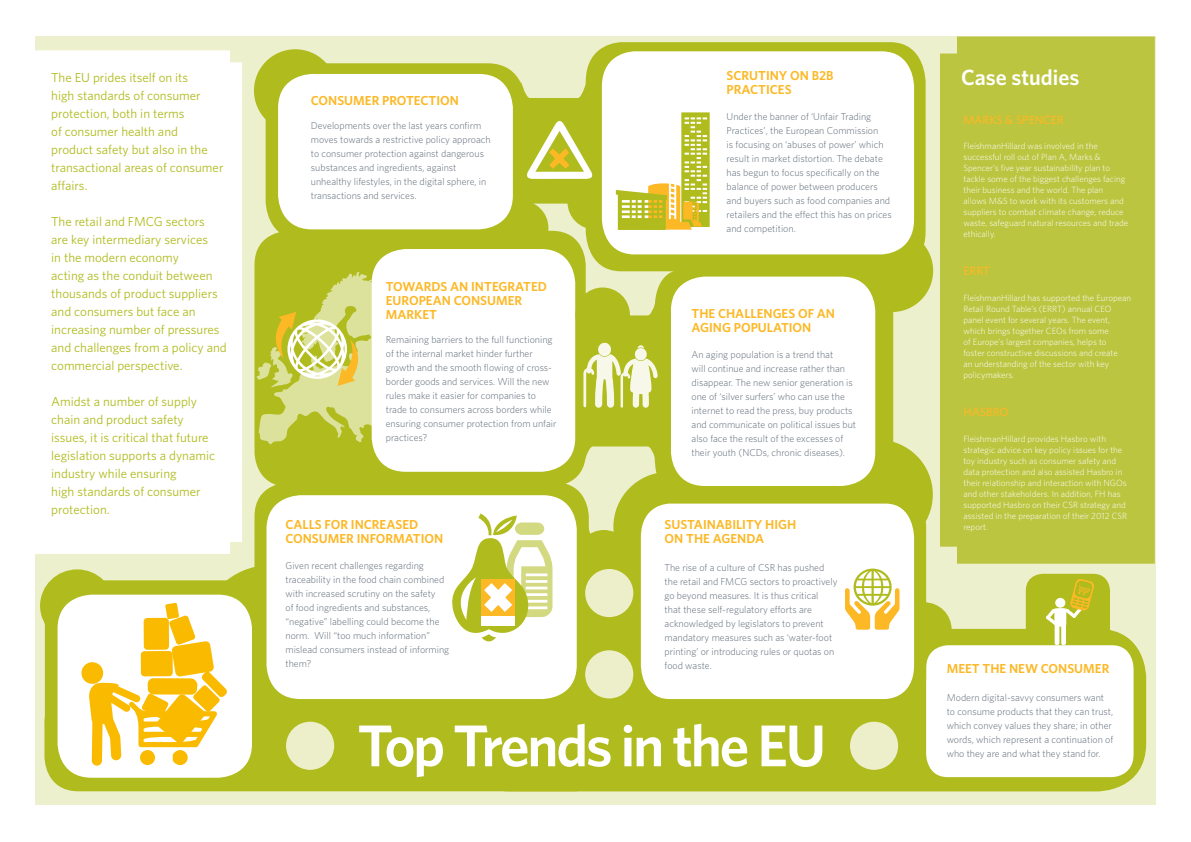
<style>
.page{position:relative;width:1191px;height:842px;background:#fff}
.page>*{position:absolute;margin:0;border:0;box-sizing:border-box;transform-origin:0 0}
.t1{font:600 59px "Whitney";letter-spacing:-.04em;color:#fff}
.t2{font:600 22px "Whitney";color:#fff}
.Paragraph_Style_1{font:13px/18px "Whitney";color:#b0bb1d}
.t3{font:600 13px "Whitney";color:#fcb825}
.t4{font:500 12px "Whitney";color:#fcb825}
.t5{font:300 10px/14px "Whitney";color:#5c6875}
.t6{font:300 9px/11px "Whitney";color:#fff}
</style>
<div class="page">
<div style="left:35px;top:36px;width:1120px;height:769px;background:#edf0cd"></div>
<div style="left:461px;top:629px;width:685px;height:162px;background:#b0bb1d;border-radius:48px"></div>
<div style="left:897px;top:602px;width:54px;height:55px;background:#b0bb1d;border-radius:50%"></div>
<div style="left:926px;top:645px;width:207px;height:132px;background:#fff;border-radius:22px"></div>
<div style="left:201px;top:565px;width:138px;height:138px;background:#b0bb1d;border-radius:50%"></div>
<div style="left:822px;top:440px;width:110px;height:109px;background:#b0bb1d;border-radius:50%"></div>
<div style="left:254px;top:49px;width:83px;height:83px;background:#b0bb1d;border-radius:50%"></div>
<div style="left:850px;top:229px;width:83px;height:83px;background:#b0bb1d;border-radius:50%"></div>
<div style="left:494px;top:201px;width:54px;height:54px;background:#b0bb1d;border-radius:50%"></div>
<div style="left:613px;top:472px;width:111px;height:110px;background:#b0bb1d;border-radius:50%"></div>
<svg style="left:587px;top:511px;width:41px;height:181px"></svg>
<div style="left:44px;top:689px;width:565px;height:102px;background:#b0bb1d;border-radius:34px"></div>
<svg style="left:628px;top:487px;width:298px;height:203px"></svg>
<div style="left:254px;top:482px;width:335px;height:225px;background:#b0bb1d;border-radius:34px"></div>
<div style="left:254px;top:231px;width:332px;height:256px;background:#b0bb1d;border-radius:34px"></div>
<div style="left:266px;top:63px;width:259px;height:177px;background:#b0bb1d;border-radius:38px"></div>
<div style="left:278px;top:74px;width:235px;height:155px;background:#fff;border-radius:34px"></div>
<svg style="left:586px;top:42px;width:339px;height:229px;fill:#b0bb1d"></svg>
<div style="left:602px;top:51px;width:312px;height:203px;background:#fff;border-radius:34px"></div>
<div style="left:655px;top:270px;width:238px;height:229px;background:#b0bb1d"></div>
<div style="left:266px;top:495px;width:311px;height:204px;background:#fff;border-radius:34px"></div>
<div style="left:641px;top:504px;width:273px;height:195px;background:#fff"></div>
<div style="left:372px;top:249px;width:203px;height:223px;background:#fff;border-radius:34px"></div>
<div style="left:575px;top:287px;width:55px;height:55px;background:#b0bb1d;border-radius:50%"></div>
<div style="left:40px;top:569px;width:74px;height:73px;background:#b0bb1d;border-radius:50%"></div>
<div style="left:58px;top:595px;width:194px;height:183px;background:#fff;border-radius:34px"></div>
<div style="left:671px;top:277px;width:204px;height:209px;background:#fff;border-radius:34px"></div>
<div style="left:585px;top:569px;width:48px;height:48px;background:#ecefca;border-radius:50%"></div>
<div style="left:585px;top:650px;width:48px;height:48px;background:#ecefca;border-radius:50%"></div>
<div style="left:286px;top:722px;width:48px;height:48px;background:#ecefca;border-radius:50%"></div>
<div style="left:850px;top:722px;width:48px;height:48px;background:#ecefca;border-radius:50%"></div>
<svg style="left:256px;top:271px;width:118px;height:173px"></svg>
<svg style="left:616px;top:112px;width:93px;height:118px"></svg>
<svg style="left:520px;top:78px;width:74px;height:146px"></svg>
<svg style="left:452px;top:513px;width:100px;height:129px"></svg>
<div style="left:481px;top:616px;width:34px;height:10px;background:#fff"></div>
<svg style="left:845px;top:569px;width:54px;height:61px;background:#efdd95"></svg>
<div style="left:279px;top:512px;width:182px;height:40px;background:#fff"></div>
<svg style="left:45px;top:580px;width:197px;height:186px"></svg>
<svg style="left:582px;top:290px;width:76px;height:182px"></svg>
<svg style="left:1025px;top:574px;width:85px;height:72px"></svg>
<div style="left:940px;top:37px;width:214px;height:527px;background:#bcc540"></div>
<div style="left:35px;top:50px;width:207px;height:504px;background:#fff"></div>
<p class="Paragraph_Style_1" style="left:51px;top:68px;width:174px">The EU prides itself on its<br>high standards of consumer protection, both in terms<br>of consumer health and<br>product safety but also in the transactional areas of consumer affairs.</p>
<p class="Paragraph_Style_1" style="left:51px;top:212px;width:177px">The retail and FMCG sectors<br>are key intermediary services<br>in the modern economy<br>acting as the conduit between thousands of product suppliers and consumers but face an increasing number of pressures and challenges from a policy and commercial perspective.</p>
<p class="Paragraph_Style_1" style="left:51px;top:392px;width:165px">Amidst a number of supply chain and product safety issues, it is critical that future legislation supports a dynamic industry while ensuring<br>high standards of consumer protection.</p>
<p class="t3" style="left:311px;top:91px;width:150px">CONSUMER PROTECTION</p>
<p class="t5" style="left:311px;top:118px;width:181px">Developments over the last years confirm moves towards a restrictive policy approach to consumer protection against dangerous substances and ingredients, against unhealthy lifestyles, in the digital sphere, in transactions and services.</p>
<p class="t3" style="left:386px;top:278px;width:163px">TOWARDS AN INTEGRATED</p>
<p class="t3" style="left:386px;top:292px;width:138px">EUROPEAN CONSUMER</p>
<p class="t3" style="left:386px;top:306px;width:53px">MARKET</p>
<p class="t5" style="left:386px;top:332px;width:172px">Remaining barriers to the full functioning of the internal market hinder further growth and the smooth flowing of cross&shy;border goods and services. Will the new rules make it easier for companies to trade to consumers across borders while ensuring consumer protection from unfair practices?</p>
<p class="t3" style="left:285px;top:516px;width:134px">CALLS FOR INCREASED</p>
<p class="t3" style="left:285px;top:530px;width:159px">CONSUMER INFORMATION</p>
<p class="t5" style="left:285px;top:558px;width:165px">Given recent challenges regarding traceability in the food chain combined with increased scrutiny on the safety<br>of food ingredients and substances, “negative” labelling could become the norm. Will “too much information” mislead consumers instead of informing them?</p>
<p class="t3" style="left:726px;top:66px;width:108px">SCRUTINY ON B2B</p>
<p class="t3" style="left:726px;top:80px;width:66px">PRACTICES</p>
<p class="t5" style="left:726px;top:109px;width:167px">Under the banner of ‘Unfair Trading Practices’, the European Commission<br>is focusing on ‘abuses of power’ which result in market distortion. The debate has begun to focus specifically on the balance of power between producers and buyers such as food companies and retailers and the effect this has on prices and competition.</p>
<p class="t3" style="left:691px;top:305px;width:145px">THE CHALLENGES OF AN</p>
<p class="t3" style="left:691px;top:319px;width:121px">AGING POPULATION</p>
<p class="t5" style="left:691px;top:347px;width:166px">An aging population is a trend that<br>will continue and increase rather than disappear. The new senior generation is one of ‘silver surfers’ who can use the internet to read the press, buy products and communicate on political issues but also face the result of the excesses of their youth (NCDs, chronic diseases).</p>
<p class="t3" style="left:664px;top:516px;width:133px">SUSTAINABILITY HIGH</p>
<p class="t3" style="left:664px;top:530px;width:101px">ON THE AGENDA</p>
<p class="t5" style="left:664px;top:560px;width:174px">The rise of a culture of CSR has pushed the retail and FMCG sectors to proactively go beyond measures. It is thus critical that these self-regulatory efforts are acknowledged by legislators to prevent mandatory measures such as ‘water-foot printing’ or introducing rules or quotas on food waste.</p>
<p class="t1" style="left:357px;top:706px;width:470px">Top Trends in the EU</p>
<p class="t2" style="left:961px;top:63px;width:120px">Case studies</p>
<p class="t4" style="left:963px;top:112px;width:102px">MARKS &amp; SPENCER</p>
<p class="t6" style="left:963px;top:140px;width:166px">FleishmanHillard was involved in the successful roll out of Plan A, Marks &amp; Spencer’s five year sustainability plan to tackle some of the biggest challenges facing their business and the world. The plan allows M&amp;S to work with its customers and suppliers to combat climate change, reduce waste, safeguard natural resources and trade ethically.</p>
<p class="t4" style="left:963px;top:263px;width:28px">ERRT</p>
<p class="t6" style="left:963px;top:292px;width:169px">FleishmanHillard has supported the European Retail Round Table’s (ERRT) annual CEO panel event for several years. The event, which brings together CEOs from some<br>of Europe’s largest companies, helps to<br>foster constructive discussions and create<br>an understanding of the sector with key policymakers.</p>
<p class="t4" style="left:963px;top:404px;width:47px">HASBRO</p>
<p class="t6" style="left:963px;top:433px;width:165px">FleishmanHillard provides Hasbro with strategic advice on key policy issues for the toy industry such as consumer safety and data protection and also assisted Hasbro in their relationship and interaction with NGOs and other stakeholders. In addition, FH has supported Hasbro on their CSR strategy and assisted in the preparation of their 2012 CSR report.</p>
<p class="t3" style="left:946px;top:659px;width:164px">MEET THE NEW CONSUMER</p>
<p class="t5" style="left:946px;top:690px;width:168px">Modern digital-savvy consumers want to consume products that they can trust, which convey values they share; in other words, which represent a continuation of who they are and what they stand for.</p>
</div>
